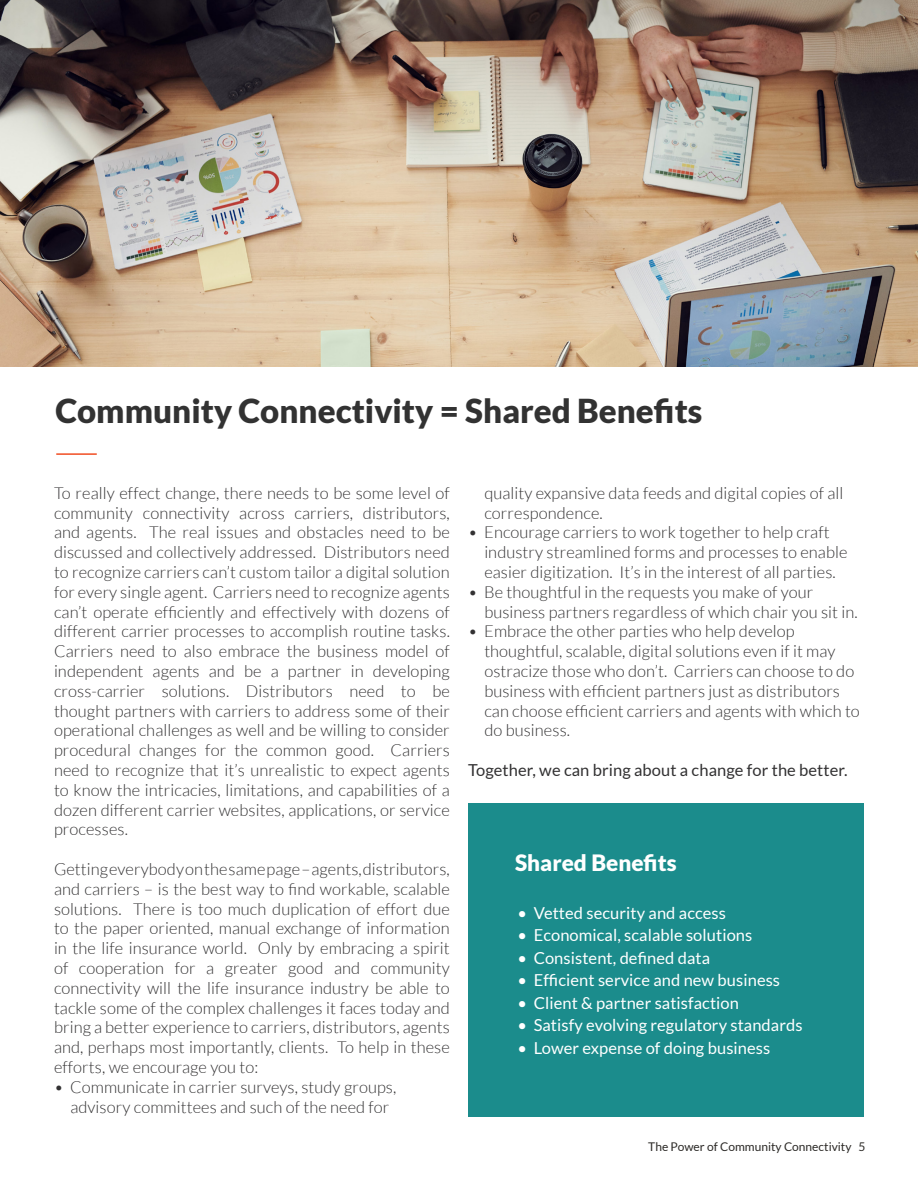
<style>
.page{position:relative;width:918px;height:1188px;background:#fff}
.page>*{position:absolute;margin:0;border:0;box-sizing:border-box;transform-origin:0 0}
.t1{font:900 33px "Lato";color:#323232}
.t2{font:900 22.5px "Lato";color:#fff}
.t3{font:300 16.5px/19.8px "Lato";letter-spacing:.005em;color:#323132}
.t4{font:16.5px "Lato";letter-spacing:.005em;color:#fff}
.t5{font:16.5px "Lato";letter-spacing:.005em;color:#323132}
.t6{font:12px "Lato";color:#2c2a27}
</style>
<div class="page">
<img style="left:0;top:0;width:918px;height:366px">
<hr style="left:56px;top:453px;width:41px;height:2px;background:#f04d22">
<div style="left:468px;top:803px;width:396px;height:314px;background:#1b8c8c"></div>
<p class="t1" style="left:56px;top:391px;width:648px">Community Connectivity = Shared Benefits</p>
<p class="t3" style="left:54px;top:483px;width:397px;text-align:justify">To really effect change, there needs to be some level of community connectivity across carriers, distributors, and agents. The real issues and obstacles need to be discussed and collectively addressed. Distributors need to recognize carriers can’t custom tailor a digital solution for every single agent. Carriers need to recognize agents can’t operate efficiently and effectively with dozens of different carrier processes to accomplish routine tasks.<br>Carriers need to also embrace the business model of independent agents and be a partner in developing cross-carrier solutions. Distributors need to be thought partners with carriers to address some of their operational challenges as well and be willing to consider procedural changes for the common good. Carriers need to recognize that it’s unrealistic to expect agents to know the intricacies, limitations, and capabilities of a dozen different carrier websites, applications, or service processes.</p>
<p class="t3" style="left:54px;top:859px;width:397px;text-align:justify">Getting everybody on the same page – agents, distributors, and carriers – is the best way to find workable, scalable solutions. There is too much duplication of effort due to the paper oriented, manual exchange of information in the life insurance world. Only by embracing a spirit of cooperation for a greater good and community connectivity will the life insurance industry be able to tackle some of the complex challenges it faces today and bring a better experience to carriers, distributors, agents and, perhaps most importantly, clients. To help in these efforts, we encourage you to:</p>
<p class="t3" style="left:54px;top:1077px;width:344px;text-align:center">• Communicate in carrier surveys, study groups, advisory committees and such of the need for</p>
<p class="t3" style="left:484px;top:483px;width:361px">quality expansive data feeds and digital copies of all correspondence.</p>
<p class="t3" style="left:484px;top:523px;width:365px;text-indent:-16px">• Encourage carriers to work together to help craft industry streamlined forms and processes to enable easier digitization. It’s in the interest of all parties.</p>
<p class="t3" style="left:484px;top:582px;width:375px;text-indent:-16px">• Be thoughtful in the requests you make of your business partners regardless of which chair you sit in.</p>
<p class="t3" style="left:484px;top:622px;width:377px;text-indent:-16px">• Embrace the other parties who help develop thoughtful, scalable, digital solutions even if it may ostracize those who don’t. Carriers can choose to do business with efficient partners just as distributors can choose efficient carriers and agents with which to do business.</p>
<p class="t5" style="left:468px;top:761px;width:381px">Together, we can bring about a change for the better.</p>
<p class="t2" style="left:515px;top:849px;width:163px">Shared Benefits</p>
<p class="t4" style="left:518px;top:903px;width:210px">• Vetted security and access</p>
<p class="t4" style="left:518px;top:926px;width:236px">• Economical, scalable solutions</p>
<p class="t4" style="left:518px;top:948px;width:194px">• Consistent, defined data</p>
<p class="t4" style="left:518px;top:971px;width:264px">• Efficient service and new business</p>
<p class="t4" style="left:518px;top:993px;width:223px">• Client &amp; partner satisfaction</p>
<p class="t4" style="left:518px;top:1016px;width:287px">• Satisfy evolving regulatory standards</p>
<p class="t4" style="left:518px;top:1038px;width:254px">• Lower expense of doing business</p>
<p class="t6" style="left:648px;top:1140px;width:219px">The Power of Community Connectivity 5</p>
</div>
